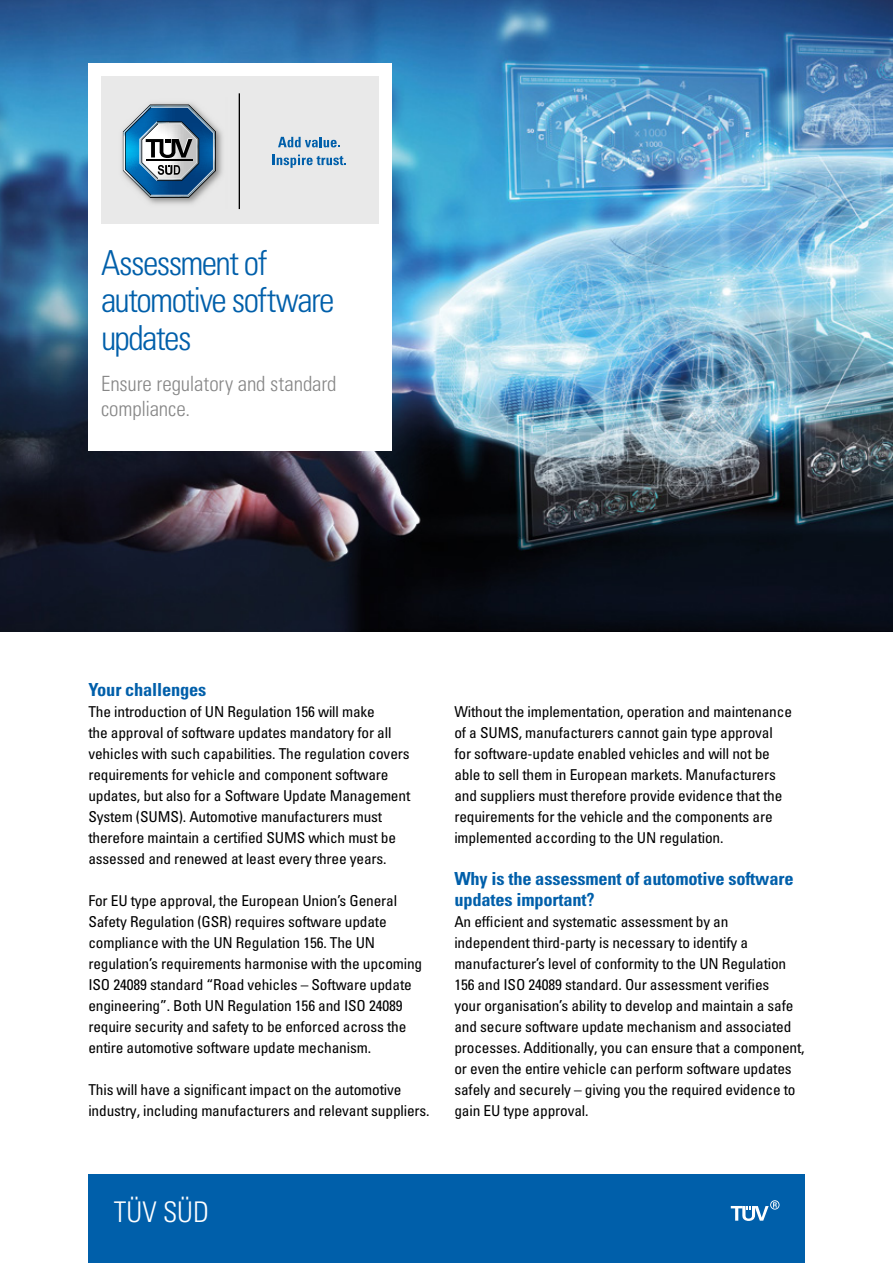
<style>
.page{position:relative;width:893px;height:1263px;background:#fff}
.page>*{position:absolute;margin:0;border:0;box-sizing:border-box;transform-origin:0 0}
.t1{font:34.5px/37.5px "Univers LTCYR 47 Light Cond";letter-spacing:-.045em;color:#005faa}
.t2{font:28.5px "Univers LTCYR 47 Light Cond";color:#fff}
.t3{font:21px/25.5px "Univers LTCYR 47 Light Cond";letter-spacing:-.005em;color:#878787}
.t4{font:18px/21px "Univers LTCYR 67 Bold Cond";letter-spacing:-.01em;color:#005faa}
.t5{font:condensed 15px/21px "Univers LTCYR 57";letter-spacing:-.01em;color:#000}
</style>
<div class="page">
<img style="left:0;top:0;width:893px;height:631px">
<div style="left:88px;top:1174px;width:717px;height:89px;background:#005faa"></div>
<svg style="left:731px;top:1200px;width:48px;height:21px"></svg>
<div style="left:88px;top:63px;width:303px;height:388px;background:#fff"></div>
<div style="left:101px;top:77px;width:278px;height:147px;background:#e9e9e9"></div>
<hr style="left:239px;top:93px;width:1px;height:116px;background:#000">
<img style="left:122px;top:103px;width:101px;height:101px">
<svg style="left:123px;top:105px;width:93px;height:93px"></svg>
<svg style="left:278px;top:137px;width:62px;height:10px"></svg>
<svg style="left:273px;top:155px;width:73px;height:13px"></svg>
<h1 class="t1" style="left:101px;top:242px;width:235px">Assessment of automotive software updates</h1>
<h3 class="t3" style="left:101px;top:369px;width:237px">Ensure regulatory and standard compliance.</h3>
<p class="t4" style="left:88px;top:678px;width:120px">Your challenges</p>
<p class="t5" style="left:88px;top:700px;width:323px">The introduction of UN Regulation 156 will make<br>the approval of software updates mandatory for all vehicles with such capabilities. The regulation covers requirements for vehicle and component software updates, but also for a Software Update Management System (SUMS). Automotive manufacturers must therefore maintain a certified SUMS which must be assessed and renewed at least every three years.</p>
<p class="t5" style="left:88px;top:889px;width:335px">For EU type approval, the European Union’s General Safety Regulation (GSR) requires software update compliance with the UN Regulation 156. The UN regulation’s requirements harmonise with the upcoming ISO 24089 standard “Road vehicles – Software update engineering”. Both UN Regulation 156 and ISO 24089 require security and safety to be enforced across the entire automotive software update mechanism.</p>
<p class="t5" style="left:88px;top:1078px;width:343px">This will have a significant impact on the automotive industry, including manufacturers and relevant suppliers.</p>
<p class="t5" style="left:454px;top:700px;width:339px">Without the implementation, operation and maintenance of a SUMS, manufacturers cannot gain type approval for software-update enabled vehicles and will not be able to sell them in European markets. Manufacturers and suppliers must therefore provide evidence that the requirements for the vehicle and the components are implemented according to the UN regulation.</p>
<p class="t4" style="left:454px;top:867px;width:341px">Why is the assessment of automotive software updates important?</p>
<p class="t5" style="left:454px;top:910px;width:352px">An efficient and systematic assessment by an independent third-party is necessary to identify a manufacturer’s level of conformity to the UN Regulation 156 and ISO 24089 standard. Our assessment verifies<br>your organisation’s ability to develop and maintain a safe and secure software update mechanism and associated processes. Additionally, you can ensure that a component, or even the entire vehicle can perform software updates safely and securely – giving you the required evidence to gain EU type approval.</p>
<h2 class="t2" style="left:114px;top:1192px;width:97px">TÜV SÜD</h2>
</div>
